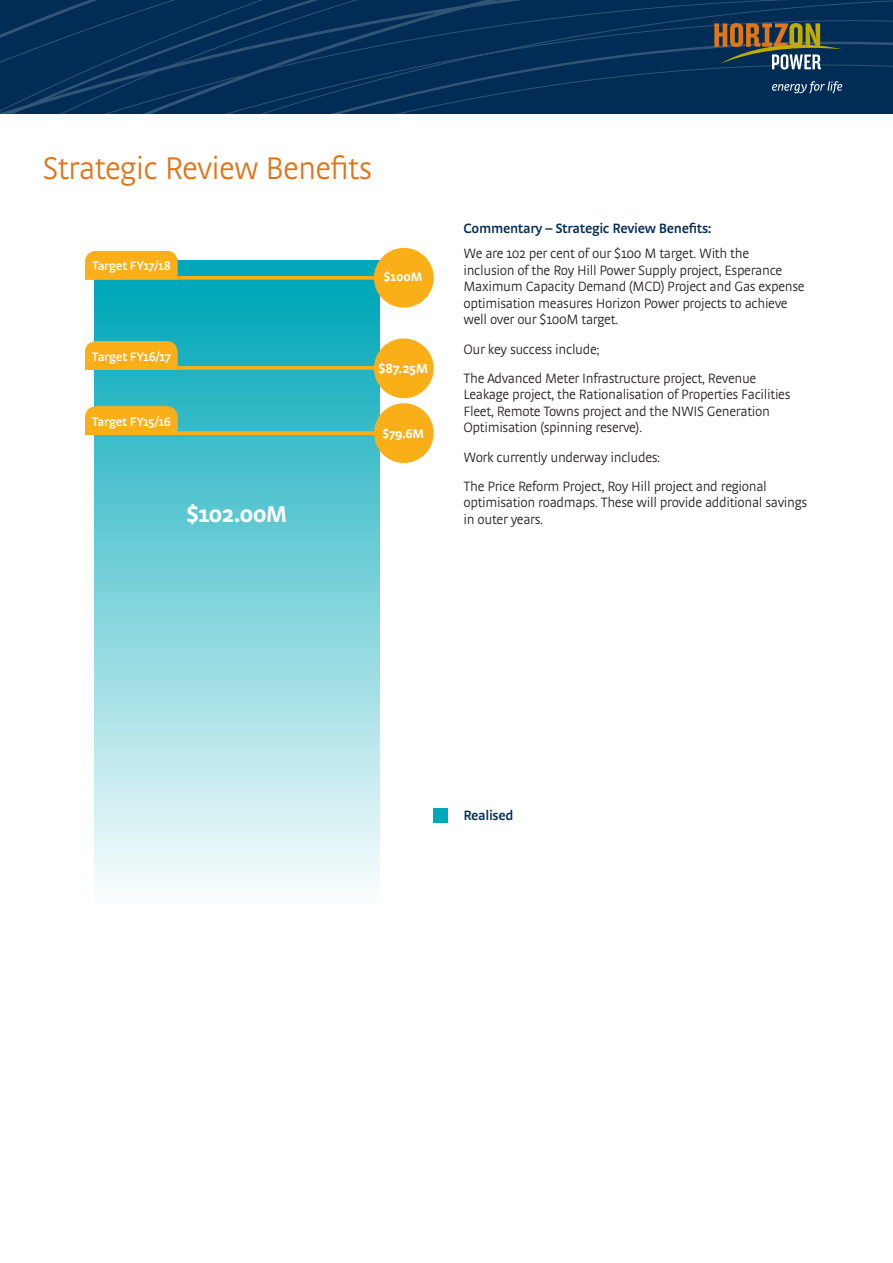
<style>
.page{position:relative;width:893px;height:1263px;background:#fff}
.page>*{position:absolute;margin:0;border:0;box-sizing:border-box;transform-origin:0 0}
.t1{font:300 33px "Strada OT";letter-spacing:-.025em;color:#de761b}
.Lvl_3_Heads_Orange{font:700 24px "Strada OT";letter-spacing:-.035em;color:#fff}
.Body_Copy{font:300 14.25px/16.5px "Strada OT";letter-spacing:-.025em;color:#231f20}
.t2{font:600 14.25px "Strada OT";letter-spacing:-.025em;color:#002c55}
.Lvl_3_Heads_Orange-2{font:700 13.8px "Strada OT";color:#fff}
.Lvl_3_Heads_Orange-3{font:700 13.05px "Strada OT";letter-spacing:-.015em;color:#fff}
.Lvl_3_Heads_Orange-4{font:600 12.9px "Strada OT";letter-spacing:-.025em;color:#fff}
</style>
<div class="page">
<svg style="left:0;top:0;width:893px;height:114px;background:#032f57"></svg>
<div style="left:94px;top:261px;width:286px;height:773px;background:linear-gradient(to bottom,#00a6b7,#fff)"></div>
<svg style="left:178px;top:431px;width:196px;height:4px"></svg>
<svg style="left:178px;top:366px;width:196px;height:4px"></svg>
<svg style="left:178px;top:276px;width:196px;height:4px"></svg>
<div style="left:374px;top:338px;width:60px;height:60px;background:#faaf18;border-radius:50%"></div>
<div style="left:374px;top:248px;width:60px;height:60px;background:#faaf18;border-radius:50%"></div>
<div style="left:374px;top:403px;width:60px;height:60px;background:#faaf18;border-radius:50%"></div>
<div style="left:85px;top:406px;width:93px;height:29px;background:#faaf18"></div>
<svg style="left:85px;top:341px;width:93px;height:29px;background:#f6af1c"></svg>
<svg style="left:85px;top:251px;width:93px;height:29px;background:#f8b01d"></svg>
<div style="left:433px;top:808px;width:15px;height:15px;background:#00a7b8"></div>
<svg style="left:714px;top:23px;width:128px;height:47px;background:#51584c"></svg>
<svg style="left:772px;top:81px;width:70px;height:12px"></svg>
<h1 class="t1" style="left:43px;top:149px;width:331px">Strategic Review Benefits</h1>
<p class="Lvl_3_Heads_Orange-4" style="left:92px;top:259px;width:80px">Target FY17/18</p>
<p class="Lvl_3_Heads_Orange-4" style="left:92px;top:349px;width:80px">Target FY16/17</p>
<p class="Lvl_3_Heads_Orange-4" style="left:92px;top:414px;width:81px">Target FY15/16</p>
<p class="Lvl_3_Heads_Orange" style="left:186px;top:499px;width:103px">$102.00M</p>
<p class="Lvl_3_Heads_Orange-3" style="left:384px;top:268px;width:40px">$100M</p>
<p class="Lvl_3_Heads_Orange-2" style="left:378px;top:360px;width:51px">$87.25M</p>
<p class="Lvl_3_Heads_Orange-3" style="left:382px;top:426px;width:43px">$79.6M</p>
<h2 class="t2" style="left:463px;top:220px;width:250px">Commentary – Strategic Review Benefits:</h2>
<p class="Body_Copy" style="left:463px;top:245px;width:343px">We are 102 per cent of our $100 M target. With the<br>inclusion of the Roy Hill Power Supply project, Esperance Maximum Capacity Demand (MCD) Project and Gas expense optimisation measures Horizon Power projects to achieve well over our $100M target.</p>
<p class="Body_Copy" style="left:463px;top:341px;width:138px">Our key success include;</p>
<p class="Body_Copy" style="left:463px;top:370px;width:329px">The Advanced Meter Infrastructure project, Revenue Leakage project, the Rationalisation of Properties Facilities Fleet, Remote Towns project and the NWIS Generation Optimisation (spinning reserve).</p>
<p class="Body_Copy" style="left:463px;top:449px;width:198px">Work currently underway includes:</p>
<p class="Body_Copy" style="left:463px;top:478px;width:345px">The Price Reform Project, Roy Hill project and regional optimisation roadmaps. These will provide additional savings in outer years.</p>
<h2 class="t2" style="left:463px;top:807px;width:52px">Realised</h2>
</div>
